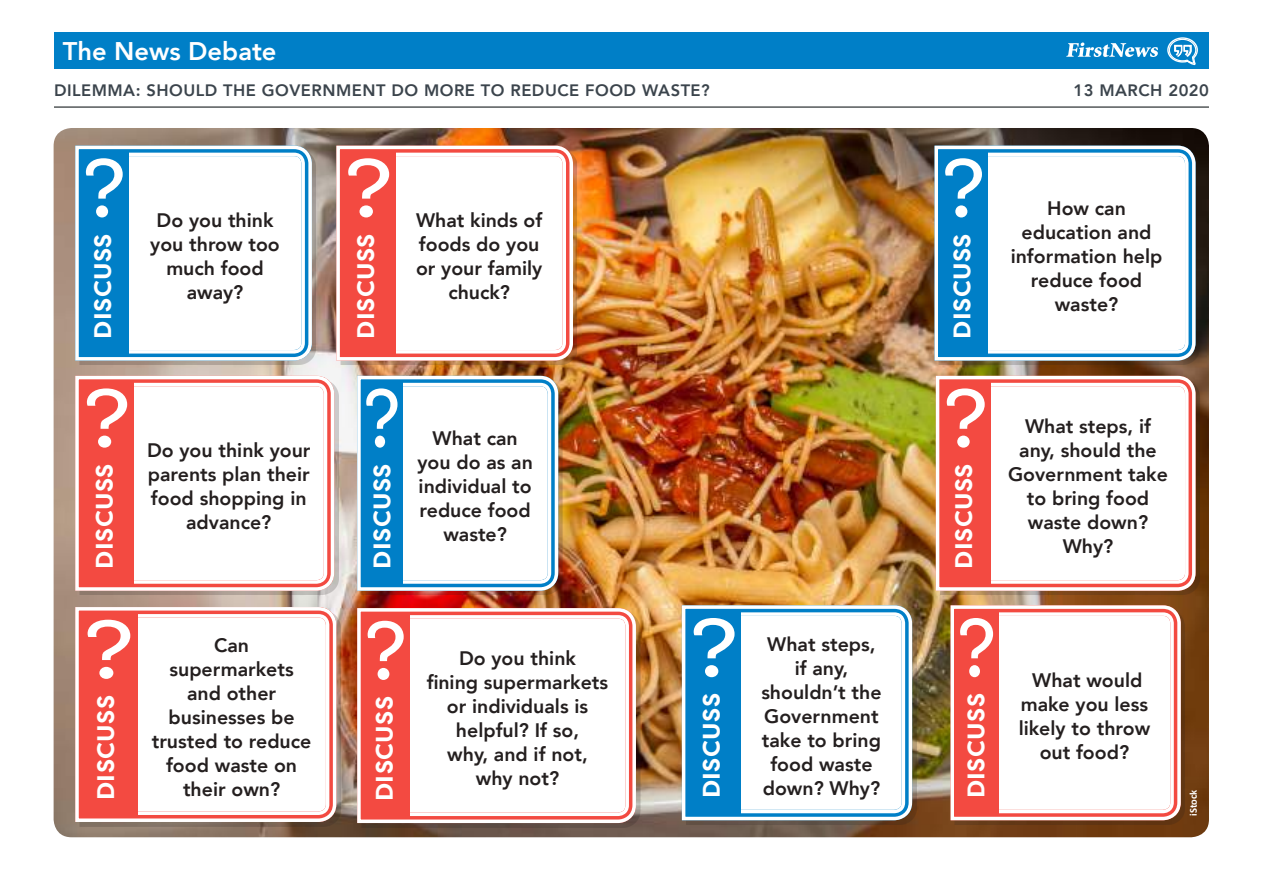
<style>
.page{position:relative;width:1263px;height:893px;background:#fff}
.page>*{position:absolute;margin:0;border:0;box-sizing:border-box;transform-origin:0 0}
.t1{font:800 25.5px "Avenir";color:#fff}
.t2{font:700 24px "Filson Pro";letter-spacing:.02em;color:#fff}
.t3{font:800 19.5px/24px "Avenir";color:#241f1f;text-align:center}
.t4{font:800 16.5px "Avenir";letter-spacing:.03em;color:#3b444c}
.t5{font:700 10.5px "Calibri";color:#fff}
</style>
<div class="page">
<hr style="left:54px;top:106px;width:1155px;height:2px;background:#54595a">
<div style="left:54px;top:33px;width:1155px;height:36px;background:#007fc7"></div>
<svg style="left:1066px;top:43px;width:92px;height:14px"></svg>
<svg style="left:1167px;top:37px;width:31px;height:29px"></svg>
<img style="left:54px;top:128px;width:1155px;height:709px">
<svg style="left:945px;top:600px;width:241px;height:225px;background:#7a5123"></svg>
<svg style="left:949px;top:604px;width:233px;height:218px"></svg>
<div style="left:954px;top:609px;width:44px;height:207px;background:#f34a41"></div>
<svg style="left:960px;top:611px;width:215px;height:204px"></svg>
<img style="left:352px;top:603px;width:289px;height:225px">
<img style="left:355px;top:606px;width:283px;height:219px">
<svg style="left:410px;top:613px;width:221px;height:205px"></svg>
<div style="left:361px;top:612px;width:49px;height:207px;background:#f34a41"></div>
<svg style="left:368px;top:621px;width:36px;height:59px"></svg>
<img style="left:331px;top:140px;width:247px;height:226px">
<img style="left:335px;top:144px;width:240px;height:218px">
<svg style="left:396px;top:151px;width:172px;height:204px"></svg>
<div style="left:341px;top:150px;width:55px;height:206px;background:#f34a41"></div>
<svg style="left:348px;top:158px;width:41px;height:59px"></svg>
<img style="left:930px;top:371px;width:271px;height:225px">
<img style="left:934px;top:374px;width:263px;height:218px">
<svg style="left:991px;top:381px;width:199px;height:204px"></svg>
<div style="left:940px;top:380px;width:51px;height:207px;background:#f34a41"></div>
<svg style="left:947px;top:388px;width:38px;height:60px"></svg>
<svg style="left:70px;top:140px;width:247px;height:226px;background:#a79385"></svg>
<svg style="left:74px;top:144px;width:240px;height:218px"></svg>
<svg style="left:129px;top:151px;width:178px;height:204px"></svg>
<div style="left:79px;top:150px;width:50px;height:206px;background:#007fc7"></div>
<svg style="left:86px;top:158px;width:37px;height:59px"></svg>
<svg style="left:70px;top:602px;width:272px;height:225px;background:#9e8473"></svg>
<svg style="left:74px;top:605px;width:264px;height:219px"></svg>
<svg style="left:137px;top:612px;width:194px;height:205px"></svg>
<div style="left:80px;top:611px;width:57px;height:207px;background:#f34a41"></div>
<svg style="left:88px;top:620px;width:42px;height:59px"></svg>
<img style="left:677px;top:600px;width:240px;height:225px">
<img style="left:680px;top:604px;width:234px;height:218px">
<div style="left:686px;top:609px;width:55px;height:207px;background:#007fc7"></div>
<svg style="left:693px;top:611px;width:214px;height:204px"></svg>
<img style="left:929px;top:140px;width:272px;height:226px">
<svg style="left:933px;top:144px;width:264px;height:218px"></svg>
<svg style="left:988px;top:151px;width:202px;height:204px"></svg>
<div style="left:939px;top:150px;width:49px;height:206px;background:#007fc7"></div>
<svg style="left:945px;top:158px;width:37px;height:59px"></svg>
<img style="left:352px;top:371px;width:211px;height:225px">
<svg style="left:355px;top:374px;width:205px;height:218px"></svg>
<svg style="left:70px;top:371px;width:269px;height:225px;background:#bbaa9d"></svg>
<svg style="left:74px;top:374px;width:262px;height:218px"></svg>
<svg style="left:134px;top:381px;width:195px;height:204px"></svg>
<div style="left:80px;top:380px;width:54px;height:207px;background:#f34a41"></div>
<svg style="left:87px;top:388px;width:40px;height:60px"></svg>
<h1 class="t1" style="left:63px;top:31px;width:215px">The News Debate</h1>
<p class="t4" style="left:54px;top:78px;width:657px">DILEMMA: SHOULD THE GOVERNMENT DO MORE TO REDUCE FOOD WASTE?</p>
<p class="t4" style="left:1073px;top:78px;width:137px">13 MARCH 2020</p>
<p class="t2" style="left:88px;top:339px;width:107px;rotate:-90deg">DISCUSS</p>
<p class="t3" style="left:150px;top:208px;width:131px">Do you think you throw too much food away?</p>
<p class="t2" style="left:89px;top:569px;width:107px;rotate:-90deg">DISCUSS</p>
<p class="t2" style="left:90px;top:800px;width:107px;rotate:-90deg">DISCUSS</p>
<p class="t3" style="left:147px;top:438px;width:165px">Do you think your parents plan their food shopping in advance?</p>
<p class="t3" style="left:152px;top:633px;width:161px">Can supermarkets and other businesses be trusted to reduce food waste on</p>
<p class="t3" style="left:183px;top:777px;width:99px">their own?</p>
<p class="t2" style="left:351px;top:339px;width:107px;rotate:-90deg">DISCUSS</p>
<p class="t3" style="left:416px;top:208px;width:128px">What kinds of foods do you or your family chuck?</p>
<p class="t2" style="left:367px;top:569px;width:107px;rotate:-90deg">DISCUSS</p>
<p class="t3" style="left:417px;top:426px;width:117px">What can you do as an individual to reduce food waste?</p>
<p class="t2" style="left:369px;top:801px;width:107px;rotate:-90deg">DISCUSS</p>
<p class="t3" style="left:427px;top:647px;width:183px">Do you think<br>fining supermarkets or individuals is helpful? If so,<br>why, and if not, why not?</p>
<p class="t2" style="left:696px;top:798px;width:107px;rotate:-90deg">DISCUSS</p>
<p class="t3" style="left:761px;top:632px;width:122px">What steps, if any, shouldn’t the<br>Government take to bring food waste</p>
<p class="t3" style="left:763px;top:776px;width:119px">down? Why?</p>
<p class="t2" style="left:947px;top:339px;width:107px;rotate:-90deg">DISCUSS</p>
<p class="t2" style="left:949px;top:569px;width:107px;rotate:-90deg">DISCUSS</p>
<p class="t3" style="left:1011px;top:196px;width:153px">How can education and information help reduce food waste?</p>
<p class="t3" style="left:1008px;top:414px;width:161px">What steps, if any, should the<br>Government take to bring food waste down?<br>Why?</p>
<p class="t2" style="left:961px;top:798px;width:107px;rotate:-90deg">DISCUSS</p>
<p class="t3" style="left:1019px;top:668px;width:133px">What would make you less likely to throw out food?</p>
<p class="t5" style="left:1186px;top:816px;width:28px;rotate:-90deg">iStock</p>
</div>
